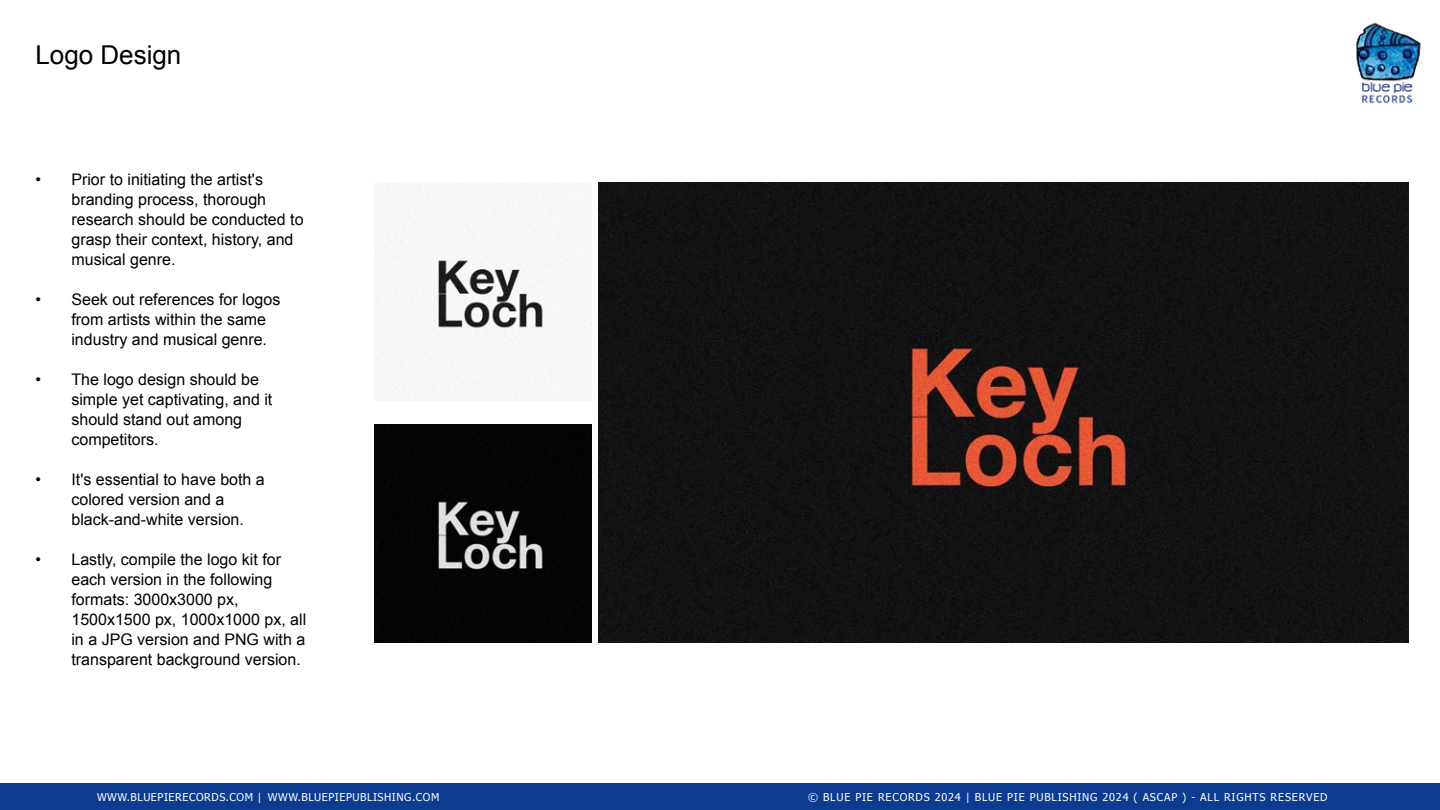
<style>
.page{position:relative;width:1440px;height:810px;background:#fff}
.page>*{position:absolute;margin:0;border:0;box-sizing:border-box;transform-origin:0 0}
.t1{font:26px "Arial";color:#000}
.t2{font:16px/20px "Arial";color:#000}
.t3{font:10.8px "Tahoma";letter-spacing:.075em;color:#fff}
.t4{font:10.8px "Tahoma";letter-spacing:.05em;color:#fff}
</style>
<div class="page">
<div style="left:598px;top:183px;width:810px;height:459px;background:#131313"></div>
<img style="left:1356px;top:22px;width:65px;height:82px">
<div style="left:0;top:784px;width:1440px;height:26px;background:#0d3b90"></div>
<img style="left:375px;top:183px;width:217px;height:217px">
<img style="left:375px;top:425px;width:217px;height:217px">
<h1 class="t1" style="left:35px;top:37px;width:147px">Logo Design</h1>
<p class="t2" style="left:71px;top:169px;width:234px;text-indent:-36px">• Prior to initiating the artist's branding process, thorough research should be conducted to grasp their context, history, and musical genre.</p>
<p class="t2" style="left:71px;top:289px;width:210px;text-indent:-36px">• Seek out references for logos from artists within the same industry and musical genre.</p>
<p class="t2" style="left:71px;top:369px;width:202px;text-indent:-36px">• The logo design should be simple yet captivating, and it should stand out among competitors.</p>
<p class="t2" style="left:71px;top:469px;width:195px;text-indent:-36px">• It's essential to have both a colored version and a black-and-white version.</p>
<p class="t2" style="left:71px;top:549px;width:236px;text-indent:-36px">• Lastly, compile the logo kit for each version in the following formats: 3000x3000 px,<br>1500x1500 px, 1000x1000 px, all in a JPG version and PNG with a transparent background version.</p>
<p class="t4" style="left:97px;top:790px;width:344px">WWW.BLUEPIERECORDS.COM | WWW.BLUEPIEPUBLISHING.COM</p>
<p class="t3" style="left:808px;top:790px;width:521px">© BLUE PIE RECORDS 2024 | BLUE PIE PUBLISHING 2024 ( ASCAP ) - ALL RIGHTS RESERVED</p>
</div>
